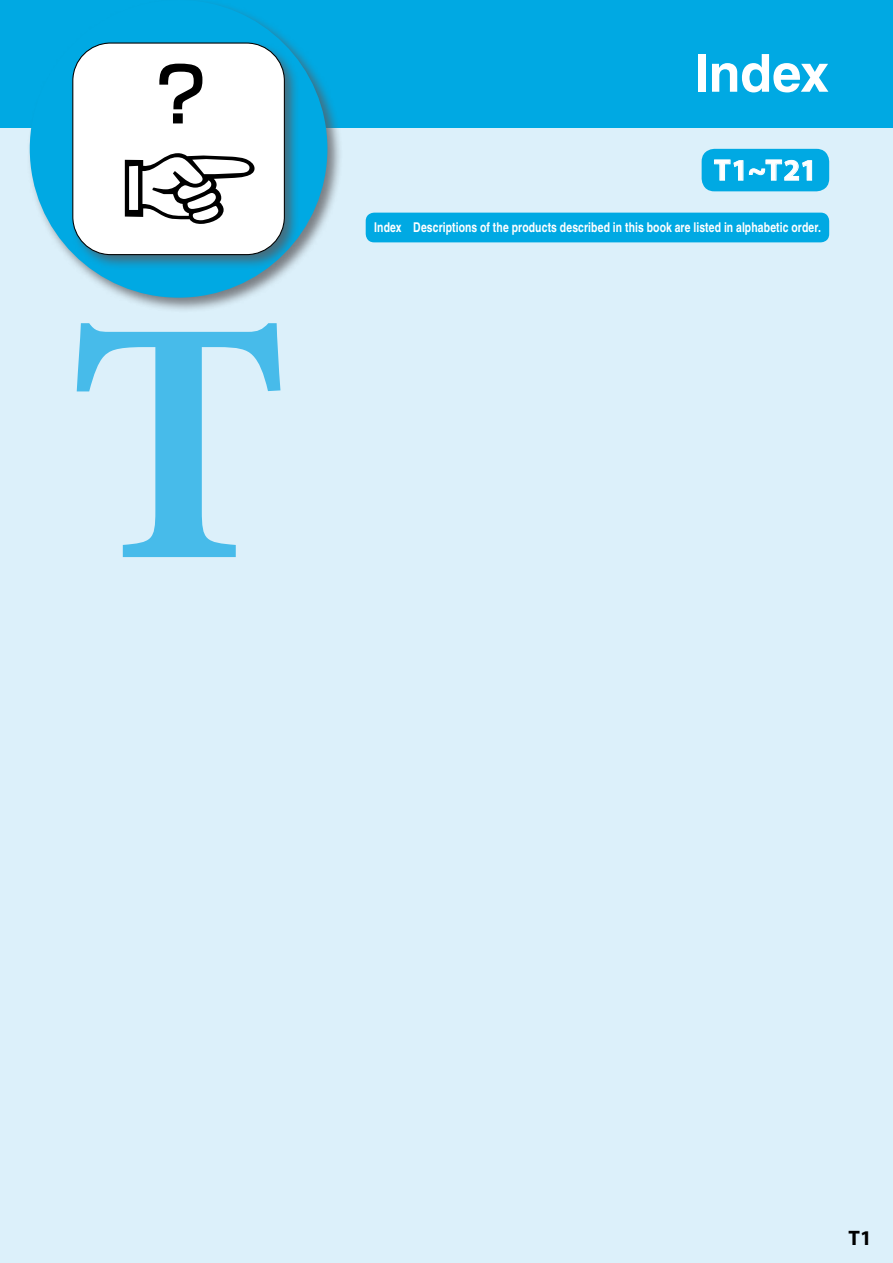
<style>
.page{position:relative;width:893px;height:1263px;background:#fff}
.page>*{position:absolute;margin:0;border:0;box-sizing:border-box;transform-origin:0 0}
.t1{font:700 52.5px "Helvetica LT Std";letter-spacing:-.01em;color:#fff}
.t2{font:700 30px "Myriad Pro";color:#fff}
.t3{font:700 21px "Myriad Pro";color:#000}
.t4{font:700 13.5px "Helvetica LT Std";letter-spacing:.01em;color:#fff;scale:.77 1}
</style>
<div class="page">
<div style="left:0;top:128px;width:893px;height:1135px;background:#dcf0fa"></div>
<div style="left:702px;top:149px;width:127px;height:42px;background:#00a9e3;border-radius:13px"></div>
<svg style="left:714px;top:159px;width:29px;height:22px"></svg>
<svg style="left:749px;top:159px;width:63px;height:22px"></svg>
<div style="left:0;top:0;width:893px;height:128px;background:#00a9e3"></div>
<svg style="left:77px;top:323px;width:203px;height:234px"></svg>
<div style="left:27px;top:0;width:316px;height:313px;background:#5b5b5f;opacity:.75"></div>
<div style="left:30px;top:0;width:297px;height:298px;background:#00a9e3;border-radius:50%"></div>
<div style="left:70px;top:40px;width:230px;height:230px;background:#5b5b5f;opacity:.75"></div>
<div style="left:73px;top:43px;width:211px;height:212px;background:#fff;border-radius:38px"></div>
<svg style="left:159px;top:64px;width:43px;height:59px"></svg>
<svg style="left:125px;top:153px;width:130px;height:71px"></svg>
<div style="left:129px;top:166px;width:9px;height:44px;background:#fff"></div>
<div style="left:72px;top:43px;width:213px;height:212px;border:1px solid #000;border-radius:38px"></div>
<div style="left:366px;top:213px;width:463px;height:29px;background:#00a9e3;border-radius:9px"></div>
<h1 class="t1" style="left:694px;top:41px;width:136px">Index</h1>
<h2 class="t2" style="left:714px;top:151px;width:104px">T1~T21</h2>
<p class="t4" style="left:374px;top:219px;width:582px">Index Descriptions of the products described in this book are listed in alphabetic order.</p>
<h3 class="t3" style="left:848px;top:1224px;width:25px">T1</h3>
</div>
